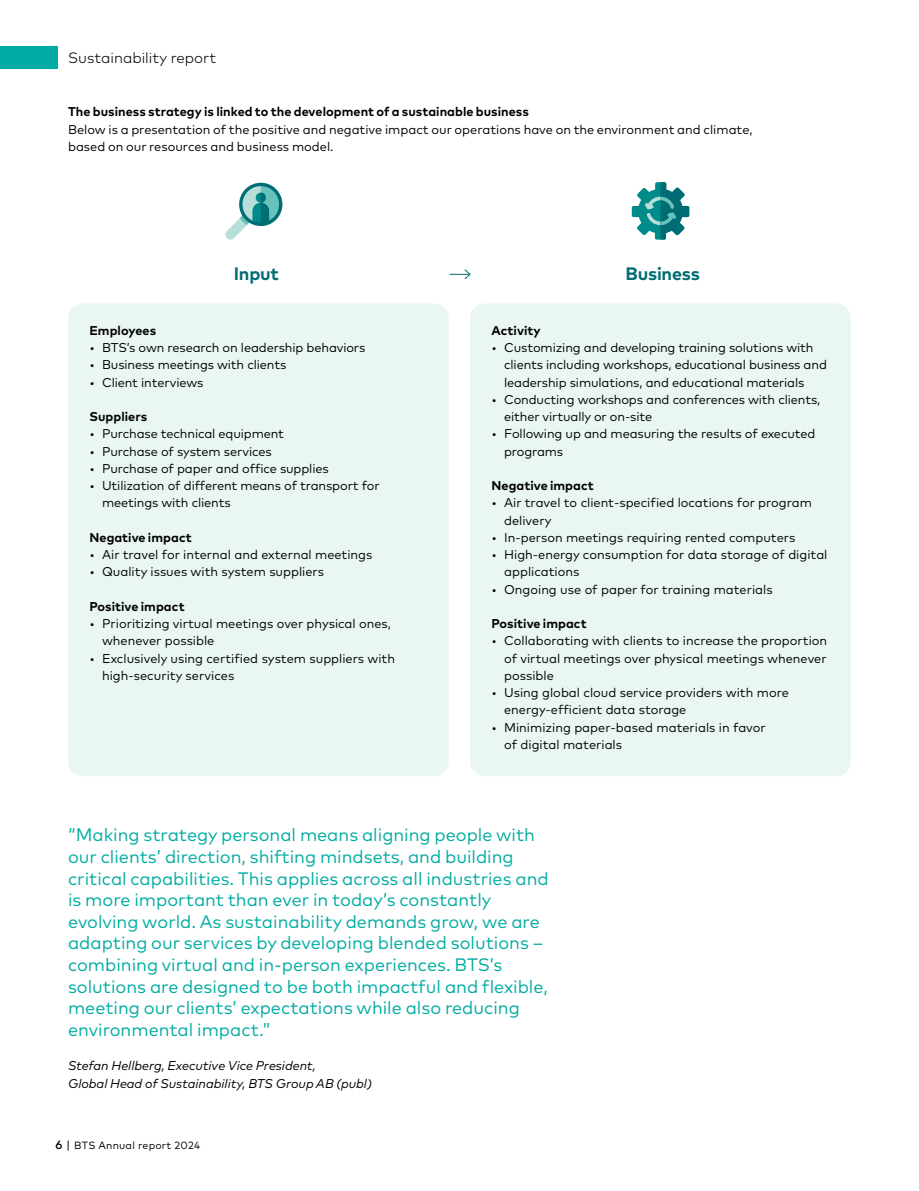
<style>
.page{position:relative;width:919px;height:1191px;background:#fff}
.page>*{position:absolute;margin:0;border:0;box-sizing:border-box;transform-origin:0 0}
.t1{font:18px/21.6px "Mark OT";color:#00aca3}
.t2{font:700 18px "Mark OT";letter-spacing:-.01em;color:#006c73}
.t3{font:300 15px "Mark OT";color:#000}
.t4{font:12.75px/17.2px "Mark OT";color:#000}
.t5{font:700 12.75px "Mark OT";letter-spacing:.005em;color:#000}
.t6{font:italic 12.75px/17.2px "Mark OT";color:#000}
.t7{font:10.5px "Mark OT";letter-spacing:.02em;color:#000}
.s1{font-weight:500;font-size:12px}
.s2{font-size:12px}
</style>
<div class="page">
<div style="left:68px;top:303px;width:381px;height:473px;background:#eaf6f4;border-radius:15px"></div>
<div style="left:470px;top:303px;width:380px;height:473px;background:#eaf6f4;border-radius:15px"></div>
<svg style="left:225px;top:183px;width:57px;height:57px"></svg>
<svg style="left:631px;top:182px;width:58px;height:58px"></svg>
<svg style="left:449px;top:269px;width:21px;height:11px"></svg>
<div style="left:0;top:46px;width:57px;height:23px;background:#00aca3"></div>
<p class="t3" style="left:68px;top:48px;width:150px">Sustainability report</p>
<p class="t5" style="left:68px;top:104px;width:462px">The business strategy is linked to the development of a sustainable business</p>
<p class="t4" style="left:68px;top:120px;width:686px">Below is a presentation of the positive and negative impact our operations have on the environment and climate, based on our resources and business model.</p>
<h1 class="t2" style="left:234px;top:262px;width:47px">Input</h1>
<h1 class="t2" style="left:625px;top:262px;width:76px">Business</h1>
<p class="t5" style="left:89px;top:322px;width:68px">Employees</p>
<p class="t4" style="left:89px;top:339px;width:277px">• BTS’s own research on leadership behaviors</p>
<p class="t4" style="left:89px;top:356px;width:198px">• Business meetings with clients</p>
<p class="t4" style="left:89px;top:373px;width:116px">• Client interviews</p>
<p class="t5" style="left:89px;top:408px;width:59px">Suppliers</p>
<p class="t4" style="left:89px;top:425px;width:196px">• Purchase technical equipment</p>
<p class="t4" style="left:89px;top:442px;width:184px">• Purchase of system services</p>
<p class="t4" style="left:89px;top:459px;width:241px">• Purchase of paper and office supplies</p>
<p class="t4" style="left:102px;top:477px;width:279px;text-indent:-13px">• Utilization of different means of transport for meetings with clients</p>
<p class="t5" style="left:89px;top:529px;width:104px">Negative impact</p>
<p class="t4" style="left:89px;top:546px;width:284px">• Air travel for internal and external meetings</p>
<p class="t4" style="left:89px;top:563px;width:236px">• Quality issues with system suppliers</p>
<p class="t5" style="left:89px;top:598px;width:97px">Positive impact</p>
<p class="t4" style="left:102px;top:615px;width:290px;text-indent:-13px">• Prioritizing virtual meetings over physical ones, whenever possible</p>
<p class="t4" style="left:102px;top:649px;width:294px;text-indent:-13px">• Exclusively using certified system suppliers with high-security services</p>
<p class="t5" style="left:491px;top:322px;width:51px">Activity</p>
<p class="t4" style="left:504px;top:339px;width:324px;text-indent:-13px">• Customizing and developing training solutions with clients including workshops, educational business and leadership simulations, and educational materials</p>
<p class="t4" style="left:504px;top:390px;width:317px;text-indent:-13px">• Conducting workshops and conferences with clients, either virtually or on-site</p>
<p class="t4" style="left:504px;top:425px;width:313px;text-indent:-13px">• Following up and measuring the results of executed programs</p>
<p class="t5" style="left:491px;top:477px;width:104px">Negative impact</p>
<p class="t4" style="left:504px;top:494px;width:309px;text-indent:-13px">• Air travel to client-specified locations for program delivery</p>
<p class="t4" style="left:491px;top:528px;width:305px">• In-person meetings requiring rented computers</p>
<p class="t4" style="left:504px;top:546px;width:325px;text-indent:-13px">• High-energy consumption for data storage of digital applications</p>
<p class="t4" style="left:491px;top:580px;width:283px">• Ongoing use of paper for training materials</p>
<p class="t5" style="left:491px;top:615px;width:97px">Positive impact</p>
<p class="t4" style="left:504px;top:632px;width:324px;text-align:justify;text-indent:-13px">• Collaborating with clients to increase the proportion of virtual meetings over physical meetings whenever possible</p>
<p class="t4" style="left:504px;top:684px;width:286px;text-indent:-13px">• Using global cloud service providers with more energy-efficient data storage</p>
<p class="t4" style="left:504px;top:718px;width:263px;text-indent:-13px">• Minimizing paper-based materials in favor of digital materials</p>
<p class="t1" style="left:68px;top:824px;width:482px">“Making strategy personal means aligning people with our clients’ direction, shifting mindsets, and building critical capabilities. This applies across all industries and is more important than ever in today’s constantly evolving world. As sustainability demands grow, we are adapting our services by developing blended solutions – combining virtual and in-person experiences. BTS’s solutions are designed to be both impactful and flexible, meeting our clients’ expectations while also reducing environmental impact.”</p>
<p class="t6" style="left:68px;top:1057px;width:305px">Stefan Hellberg, Executive Vice President,<br>Global Head of Sustainability, BTS Group AB (publ)</p>
<p class="t7" style="left:56px;top:1139px;width:146px"><span class="s1">6</span> <span class="s2">|</span> BTS Annual report 2024</p>
</div>
